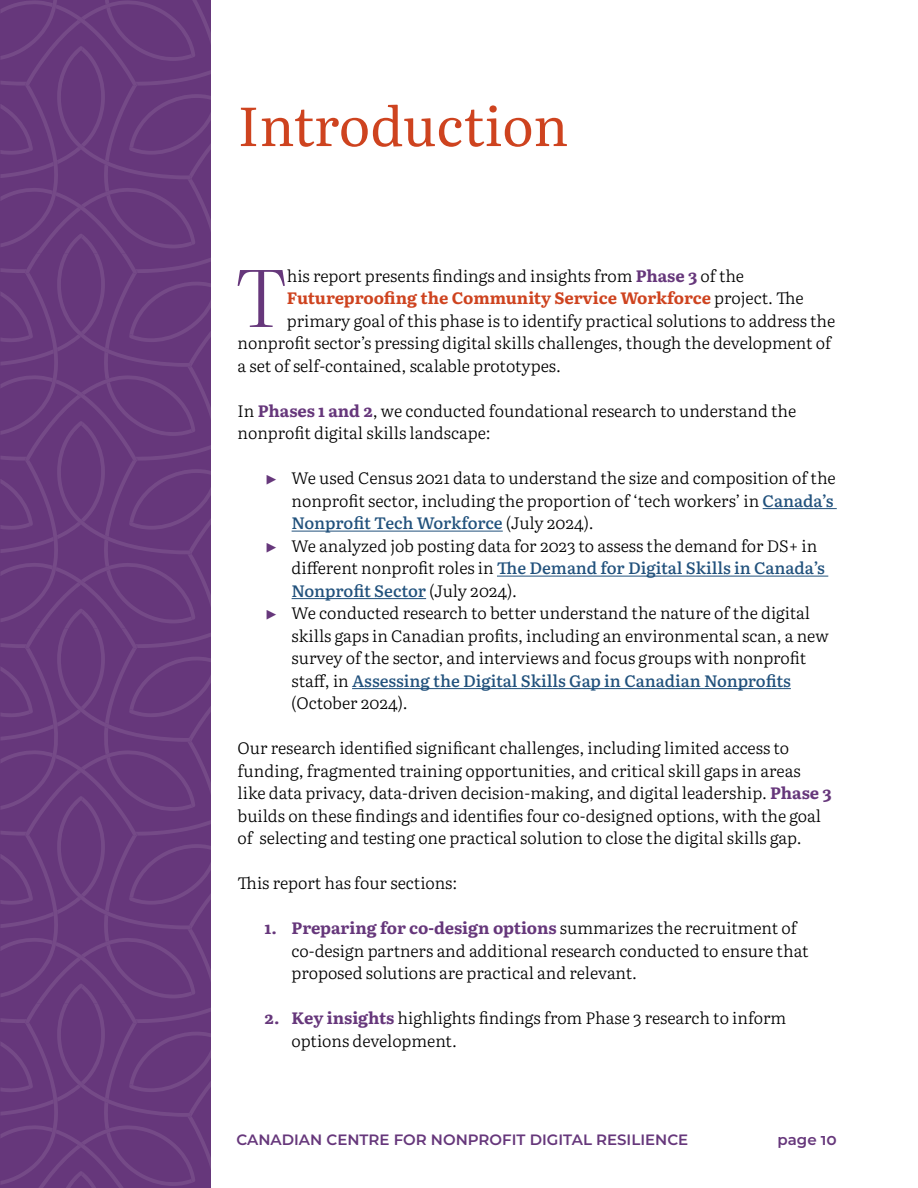
<style>
.page{position:relative;width:918px;height:1188px;background:#fff}
.page>*{position:absolute;margin:0;border:0;box-sizing:border-box;transform-origin:0 0}
.t1{font:300 78.75px "Literata 60 pt";color:#66377b}
.t2{font:54px "Literata 36 pt";letter-spacing:-.005em;color:#ce431f}
.t3{font:300 16.5px/22.5px "Literata";letter-spacing:-.005em;color:#000}
.t4{font:500 16.5px "Literata";letter-spacing:-.005em;color:#21517c}
.t5{font:700 16.5px "Literata";letter-spacing:-.01em;color:#ce431f}
.t6{font:600 15px "Montserrat";color:#66377b}
.s1{font-weight:700;color:#66377b}
.s2{font-weight:300;color:#000}
.s3{font-weight:500;color:#21517c}
</style>
<div class="page">
<svg style="left:0;top:0;width:211px;height:1188px;background:#68397c"></svg>
<hr style="left:763px;top:508px;width:74px;height:1px;background:#21517c">
<hr style="left:292px;top:531px;width:211px;height:1px;background:#21517c">
<hr style="left:497px;top:576px;width:331px;height:1px;background:#21517c">
<hr style="left:292px;top:598px;width:134px;height:1px;background:#21517c">
<hr style="left:352px;top:688px;width:439px;height:1px;background:#21517c">
<h2 class="t2" style="left:238px;top:104px;width:332px">Introduction</h2>
<h1 class="t1" style="left:236px;top:254px;width:53px">T</h1>
<p class="t3" style="left:287px;top:264px;width:459px">his report presents findings and insights from <span class="s1">Phase 3</span> of the</p>
<p class="t5" style="left:287px;top:285px;width:518px">Futureproofing the Community Service Workforce <span class="s2">project. The</span></p>
<p class="t3" style="left:287px;top:309px;width:550px">primary goal of this phase is to identify practical solutions to address the</p>
<p class="t3" style="left:238px;top:331px;width:595px">nonprofit sector’s pressing digital skills challenges, though the development of</p>
<p class="t3" style="left:238px;top:354px;width:325px">a set of self-contained, scalable prototypes.</p>
<p class="t3" style="left:238px;top:399px;width:560px">In <span class="s1">Phases 1 and 2</span>, we conducted foundational research to understand the nonprofit digital skills landscape:</p>
<p class="t3" style="left:265px;top:466px;width:573px"><span class="s1">▶</span> We used Census 2021 data to understand the size and composition of the</p>
<p class="t3" style="left:292px;top:489px;width:543px">nonprofit sector, including the proportion of ‘tech workers’ in <span class="s3">Canada’s</span></p>
<p class="t4" style="left:292px;top:510px;width:304px">Nonprofit Tech Workforce <span class="s2">(July 2024).</span></p>
<p class="t3" style="left:265px;top:534px;width:554px"><span class="s1">▶</span> We analyzed job posting data for 2023 to assess the demand for DS+ in</p>
<p class="t4" style="left:292px;top:555px;width:535px"><span class="s2">different nonprofit roles in</span> The Demand for Digital Skills in Canada’s</p>
<p class="t4" style="left:292px;top:578px;width:227px">Nonprofit Sector <span class="s2">(July 2024).</span></p>
<p class="t3" style="left:265px;top:601px;width:547px"><span class="s1">▶</span> We conducted research to better understand the nature of the digital</p>
<p class="t3" style="left:292px;top:624px;width:539px">skills gaps in Canadian profits, including an environmental scan, a new</p>
<p class="t3" style="left:292px;top:646px;width:516px">survey of the sector, and interviews and focus groups with nonprofit</p>
<p class="t4" style="left:292px;top:668px;width:501px"><span class="s2">staff, in</span> Assessing the Digital Skills Gap in Canadian Nonprofits</p>
<p class="t3" style="left:292px;top:691px;width:118px">(October 2024).</p>
<p class="t3" style="left:238px;top:736px;width:596px">Our research identified significant challenges, including limited access to funding, fragmented training opportunities, and critical skill gaps in areas like data privacy, data-driven decision-making, and digital leadership. <span class="s1">Phase 3 </span>builds on these findings and identifies four co-designed options, with the goal of selecting and testing one practical solution to close the digital skills gap.</p>
<p class="t3" style="left:238px;top:871px;width:221px">This report has four sections:</p>
<p class="t3" style="left:292px;top:916px;width:518px;text-indent:-27px"><span class="s1">1. Preparing for co-design options</span> summarizes the recruitment of co-design partners and additional research conducted to ensure that proposed solutions are practical and relevant.</p>
<p class="t3" style="left:292px;top:1006px;width:496px;text-indent:-27px"><span class="s1">2. Key insights</span> highlights findings from Phase 3 research to inform options development.</p>
<p class="t6" style="left:237px;top:1131px;width:453px">CANADIAN CENTRE FOR NONPROFIT DIGITAL RESILIENCE</p>
<p class="t6" style="left:778px;top:1132px;width:61px">page 10</p>
</div>
